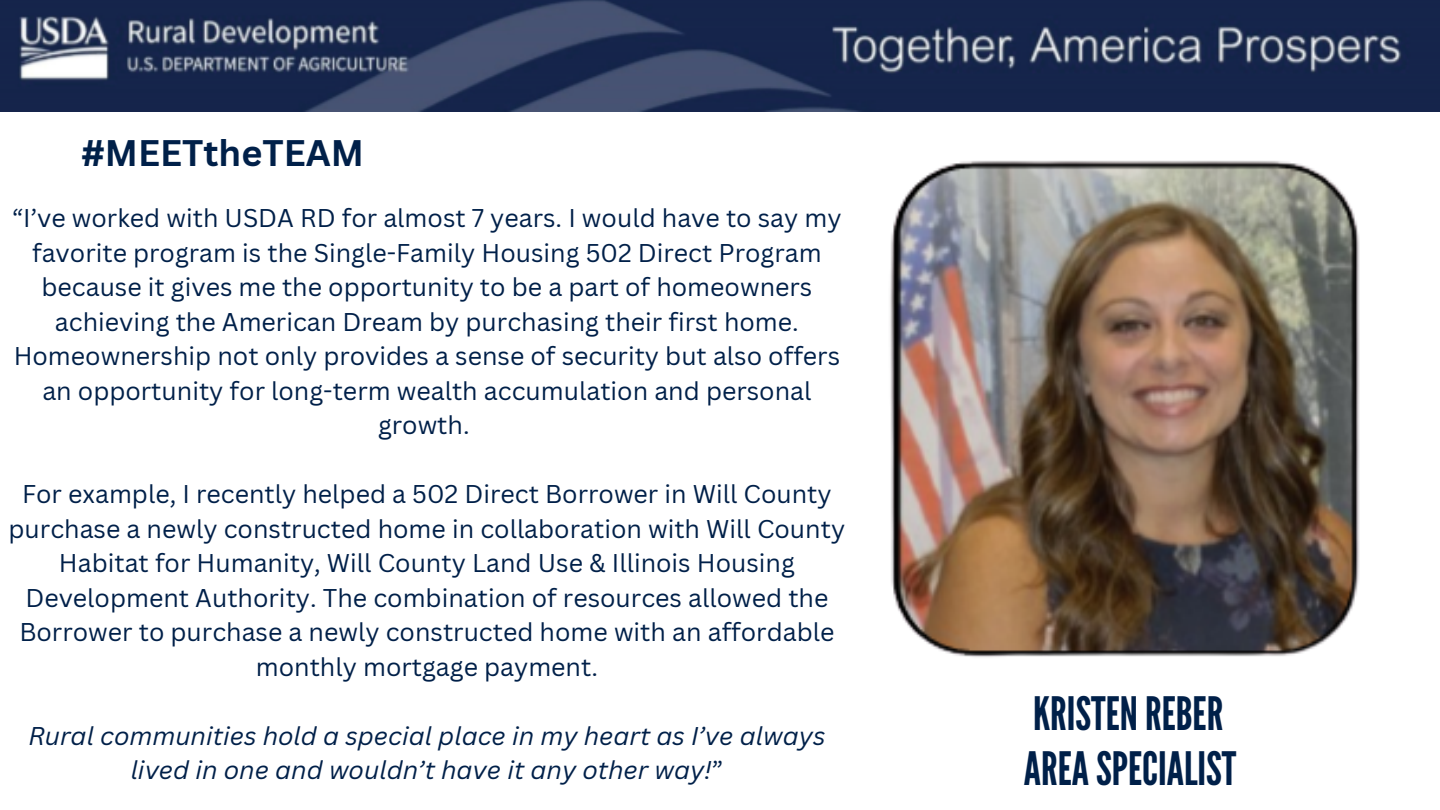
<style>
.page{position:relative;width:1440px;height:810px;background:#fff}
.page>*{position:absolute;margin:0;border:0;box-sizing:border-box;transform-origin:0 0}
.t1{font:46px "League Gothic";color:#002049}
.t2{font:700 36px "Canva Sans";color:#002049}
.t3{font:25px/34.5px "Canva Sans";color:#002049;text-align:center}
.t4{font:italic 25px/34.5px "Canva Sans";color:#002049;text-align:center}
.s1{font-style:normal}
</style>
<div class="page">
<img style="left:0;top:0;width:1440px;height:112px">
<img style="left:785px;top:56px;width:655px;height:601px">
<p class="t2" style="left:81px;top:128px;width:284px">#MEETtheTEAM</p>
<p class="t3" style="left:12px;top:200px;width:831px">“I’ve worked with USDA RD for almost 7 years. I would have to say my favorite program is the Single-Family Housing 502 Direct Program because it gives me the opportunity to be a part of homeowners achieving the American Dream by purchasing their first home.<br>Homeownership not only provides a sense of security but also offers an opportunity for long-term wealth accumulation and personal growth.</p>
<p class="t3" style="left:9px;top:476px;width:838px">For example, I recently helped a 502 Direct Borrower in Will County purchase a newly constructed home in collaboration with Will County Habitat for Humanity, Will County Land Use &amp; Illinois Housing Development Authority. The combination of resources allowed the Borrower to purchase a newly constructed home with an affordable monthly mortgage payment.</p>
<h1 class="t4" style="left:28px;top:718px;width:799px">Rural communities hold a special place in my heart as I’ve always lived in one and wouldn’t have it any other way!<span class="s1">”</span></h1>
<h2 class="t1" style="left:1033px;top:687px;width:192px">KRISTENREBER</h2>
<p class="t1" style="left:1024px;top:742px;width:214px">AREASPECIALIST</p>
</div>
